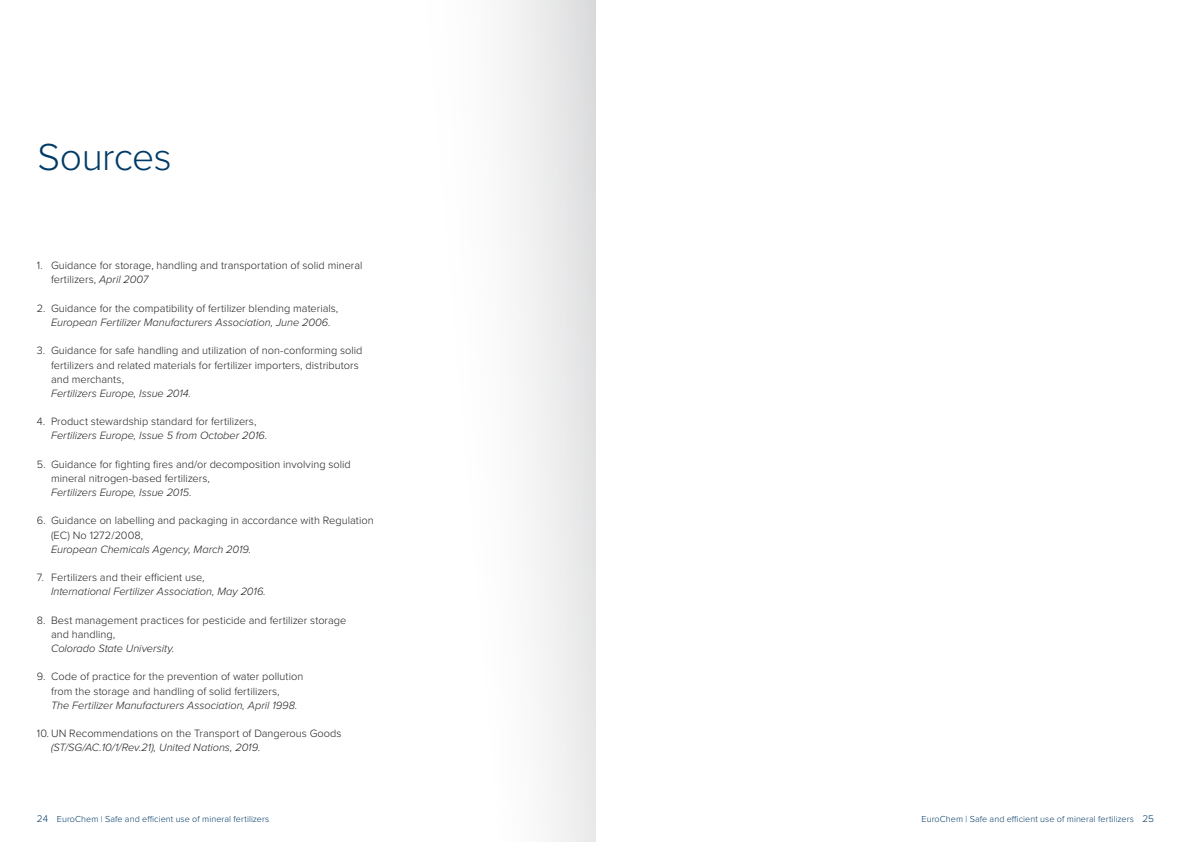
<style>
.page{position:relative;width:1191px;height:842px;background:#fff}
.page>*{position:absolute;margin:0;border:0;box-sizing:border-box;transform-origin:0 0}
.t1{font:300 39px "Proxima Nova";letter-spacing:-.015em;color:#003a66}
.t2{font:300 11px/14.2px "Proxima Nova";color:#231f20}
.t3{font:italic 300 11px "Proxima Nova";color:#231f20}
.t4{font:300 9px "Proxima Nova";letter-spacing:.01em;color:#003a66}
.s1{font-style:italic}
.s2{font-size:10px}
</style>
<div class="page">
<div style="left:404px;top:0;width:191px;height:841px;background:linear-gradient(to right,#fff,#e7e8e9)"></div>
<h1 class="t1" style="left:38px;top:128px;width:135px">Sources</h1>
<p class="t2" style="left:51px;top:258px;width:313px;text-indent:-14px">1. Guidance for storage, handling and transportation of solid mineral fertilizers, <span class="s1">April 2007</span></p>
<p class="t2" style="left:37px;top:300px;width:303px">2. Guidance for the compatibility of fertilizer blending materials,</p>
<p class="t3" style="left:51px;top:314px;width:281px">European Fertilizer Manufacturers Association, June 2006.</p>
<p class="t2" style="left:51px;top:343px;width:313px;text-indent:-14px">3. Guidance for safe handling and utilization of non-conforming solid fertilizers and related materials for fertilizer importers, distributors and merchants,</p>
<p class="t3" style="left:51px;top:385px;width:142px">Fertilizers Europe, Issue 2014.</p>
<p class="t2" style="left:37px;top:414px;width:221px">4. Product stewardship standard for fertilizers,</p>
<p class="t3" style="left:51px;top:427px;width:218px">Fertilizers Europe, Issue 5 from October 2016.</p>
<p class="t2" style="left:51px;top:456px;width:301px;text-indent:-14px">5. Guidance for fighting fires and/or decomposition involving solid mineral nitrogen-based fertilizers,</p>
<p class="t3" style="left:51px;top:484px;width:142px">Fertilizers Europe, Issue 2015.</p>
<p class="t2" style="left:51px;top:513px;width:324px;text-indent:-14px">6. Guidance on labelling and packaging in accordance with Regulation (EC) No 1272/2008,</p>
<p class="t3" style="left:51px;top:541px;width:202px">European Chemicals Agency, March 2019.</p>
<p class="t2" style="left:37px;top:570px;width:169px">7. Fertilizers and their efficient use,</p>
<p class="t3" style="left:51px;top:583px;width:216px">International Fertilizer Association, May 2016.</p>
<p class="t2" style="left:51px;top:612px;width:297px;text-indent:-14px">8. Best management practices for pesticide and fertilizer storage and handling,</p>
<p class="t3" style="left:51px;top:640px;width:125px">Colorado State University.</p>
<p class="t2" style="left:51px;top:669px;width:254px;text-indent:-14px">9. Code of practice for the prevention of water pollution from the storage and handling of solid fertilizers,</p>
<p class="t3" style="left:51px;top:697px;width:248px">The Fertilizer Manufacturers Association, April 1998.</p>
<p class="t2" style="left:51px;top:726px;width:292px;text-indent:-14px">10<span class="s1">.</span>UN Recommendations on the Transport of Dangerous Goods <span class="s1">(ST/SG/AC.10/1/Rev.21), United Nations, 2019.</span></p>
<p class="t4" style="left:37px;top:812px;width:234px"><span class="s2">24</span> EuroChem | Safe and efficient use of mineral fertilizers</p>
<p class="t4" style="left:921px;top:812px;width:234px">EuroChem | Safe and efficient use of mineral fertilizers <span class="s2">25</span></p>
</div>
